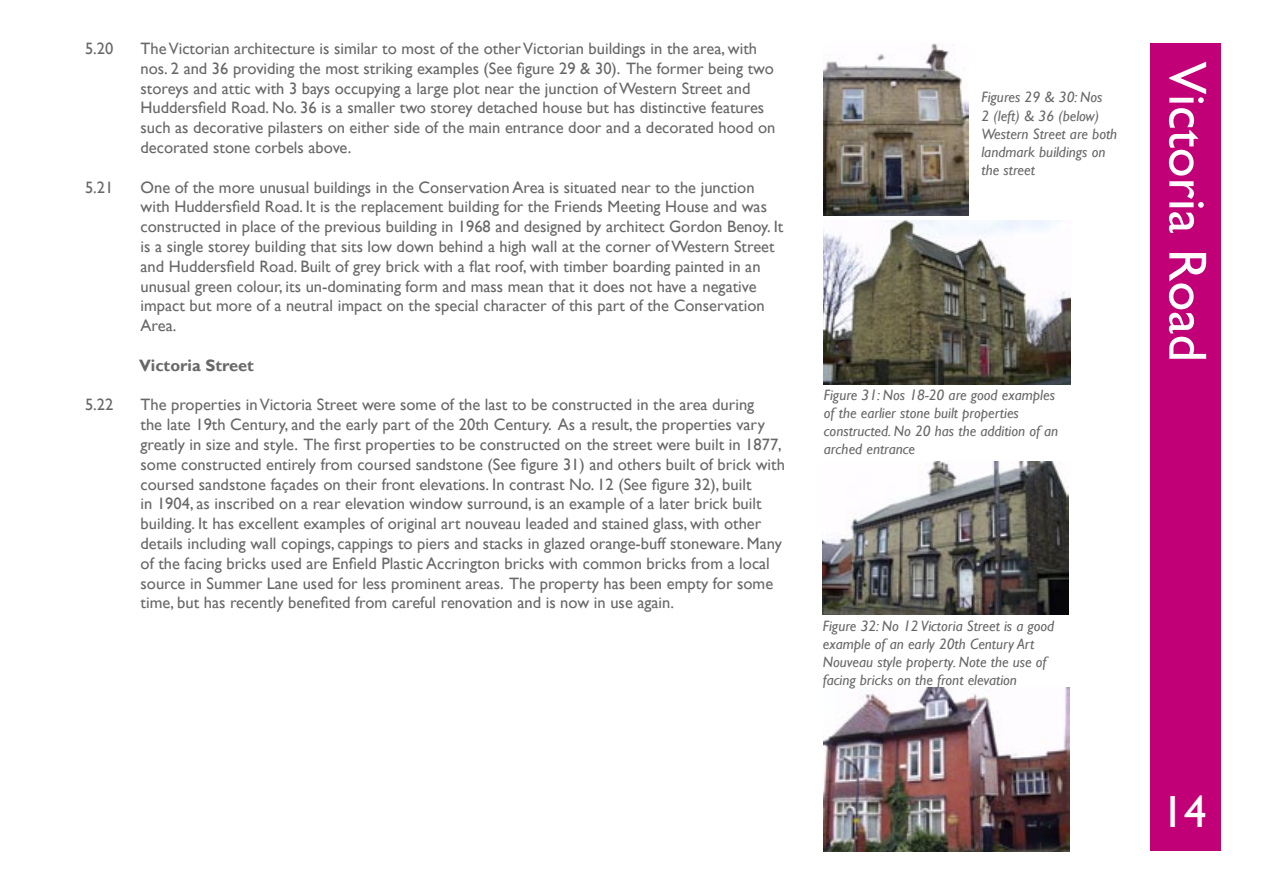
<style>
.page{position:relative;width:1263px;height:893px;background:#fff}
.page>*{position:absolute;margin:0;border:0;box-sizing:border-box;transform-origin:0 0}
.t1{font:54px "Gill Sans";color:#fff}
.bullets{font:45px "Gill Sans";color:#fff}
.Paragraph_Style_1{font:16.5px/19.8px "Gill Sans";color:#686868}
.headings1{font:700 16.5px "Gill Sans";color:#686868}
.photo_labels{font:italic 15px/18px "Gill Sans";color:#686868}
</style>
<div class="page">
<div style="left:1150px;top:43px;width:70px;height:807px;background:#c10077"></div>
<img style="left:823px;top:221px;width:247px;height:163px">
<img style="left:823px;top:43px;width:145px;height:172px">
<img style="left:823px;top:688px;width:246px;height:163px">
<img style="left:823px;top:462px;width:246px;height:153px">
<p class="Paragraph_Style_1" style="left:85px;top:39px;width:30px">5.20</p>
<p class="Paragraph_Style_1" style="left:141px;top:39px;width:635px">The Victorian architecture is similar to most of the other Victorian buildings in the area, with nos. 2 and 36 providing the most striking examples (See figure 29 &amp; 30). The former being two</p>
<p class="Paragraph_Style_1" style="left:141px;top:78px;width:636px">storeys and attic with 3 bays occupying a large plot near the junction of Western Street and Huddersfield Road. No. 36 is a smaller two storey detached house but has distinctive features such as decorative pilasters on either side of the main entrance door and a decorated hood on decorated stone corbels above.</p>
<p class="Paragraph_Style_1" style="left:85px;top:177px;width:30px">5.21</p>
<p class="Paragraph_Style_1" style="left:141px;top:177px;width:644px">One of the more unusual buildings in the Conservation Area is situated near to the junction with Huddersfield Road. It is the replacement building for the Friends Meeting House and was constructed in place of the previous building in 1968 and designed by architect Gordon Benoy. It is a single storey building that sits low down behind a high wall at the corner of Western Street and Huddersfield Road. Built of grey brick with a flat roof, with timber boarding painted in an unusual green colour, its un-dominating form and mass mean that it does not have a negative impact but more of a neutral impact on the special character of this part of the Conservation Area.</p>
<p class="headings1" style="left:139px;top:355px;width:116px">Victoria Street</p>
<p class="Paragraph_Style_1" style="left:85px;top:395px;width:30px">5.22</p>
<p class="Paragraph_Style_1" style="left:141px;top:395px;width:646px">The properties in Victoria Street were some of the last to be constructed in the area during<br>the late 19th Century, and the early part of the 20th Century. As a result, the properties vary greatly in size and style. The first properties to be constructed on the street were built in 1877, some constructed entirely from coursed sandstone (See figure 31) and others built of brick with coursed sandstone façades on their front elevations. In contrast No. 12 (See figure 32), built<br>in 1904, as inscribed on a rear elevation window surround, is an example of a later brick built building. It has excellent examples of original art nouveau leaded and stained glass, with other details including wall copings, cappings to piers and stacks in glazed orange-buff stoneware. Many of the facing bricks used are Enfield Plastic Accrington bricks with common bricks from a local source in Summer Lane used for less prominent areas. The property has been empty for some time, but has recently benefited from careful renovation and is now in use again.</p>
<p class="photo_labels" style="left:981px;top:89px;width:137px">Figures 29 &amp; 30: Nos<br>2 (left) &amp; 36 (below)<br>Western Street are both landmark buildings on the street</p>
<p class="photo_labels" style="left:824px;top:386px;width:236px">Figure 31: Nos 18-20 are good examples of the earlier stone built properties constructed. No 20 has the addition of an arched entrance</p>
<p class="photo_labels" style="left:823px;top:617px;width:233px">Figure 32: No 12 Victoria Street is a good example of an early 20th Century Art Nouveau style property. Note the use of facing bricks on the front elevation</p>
<h1 class="t1" style="left:1219px;top:62px;width:302px;rotate:90deg">Victoria Road</h1>
<p class="bullets" style="left:1161px;top:786px;width:46px">14</p>
</div>
